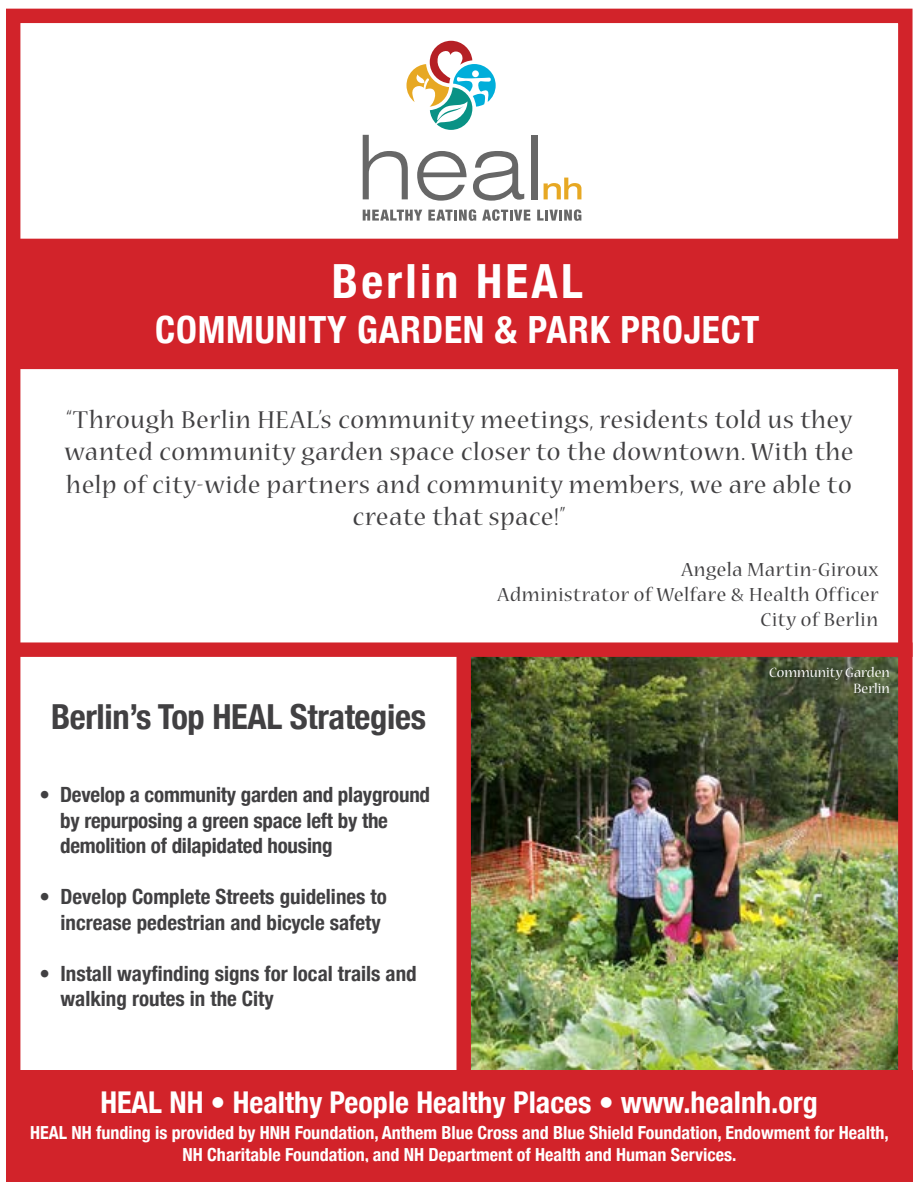
<style>
.page{position:relative;width:918px;height:1188px;background:#fff}
.page>*{position:absolute;margin:0;border:0;box-sizing:border-box;transform-origin:0 0}
.t1{font:700 condensed 47.1px "Helvetica Neue";letter-spacing:.07em;color:#fff}
.t2{font:700 condensed 37.5px "Helvetica Neue";letter-spacing:.02em;color:#fff}
.t3{font:700 condensed 34.5px "Helvetica Neue";letter-spacing:-.01em;color:#414042}
.t4{font:700 condensed 30px "Helvetica Neue";color:#fff}
.t5{font:27px/32.4px "Nueva";letter-spacing:.03em;color:#414042;text-align:center}
.t6{font:700 condensed 21px/25.5px "Helvetica Neue";color:#414042}
.t7{font:21px/25.2px "Nueva";letter-spacing:.03em;color:#414042;text-align:right}
.t8{font:700 condensed 18px/21.6px "Helvetica Neue";color:#fff;text-align:center}
.t9{font:15px/16.5px "Nueva";color:#fff;text-align:right}
</style>
<div class="page">
<img style="left:471px;top:657px;width:427px;height:413px">
<div style="left:7px;top:239px;width:904px;height:130px;background:#d2232a"></div>
<svg style="left:544px;top:178px;width:37px;height:21px"></svg>
<div style="left:531px;top:135px;width:6px;height:64px;background:#676767"></div>
<svg style="left:363px;top:41px;width:161px;height:160px"></svg>
<svg style="left:363px;top:210px;width:59px;height:11px"></svg>
<svg style="left:428px;top:209px;width:48px;height:12px"></svg>
<svg style="left:482px;top:209px;width:48px;height:12px"></svg>
<svg style="left:537px;top:209px;width:44px;height:12px"></svg>
<div style="left:6px;top:1070px;width:907px;height:112px;background:#d2232a"></div>
<div style="left:8px;top:642px;width:905px;height:15px;background:#d2232a"></div>
<div style="left:457px;top:650px;width:14px;height:428px;background:#d2232a"></div>
<div style="left:6px;top:9px;width:907px;height:1168px;border:14px solid #d2232a"></div>
<h1 class="t1" style="left:332px;top:242px;width:253px">Berlin HEAL</h1>
<h2 class="t2" style="left:155px;top:299px;width:606px">COMMUNITY GARDEN &amp; PARK PROJECT</h2>
<p class="t5" style="left:65px;top:405px;width:790px">“Through Berlin HEAL’s community meetings, residents told us they wanted community garden space closer to the downtown. With the help of city-wide partners and community members, we are able to create that space!”</p>
<p class="t7" style="left:498px;top:558px;width:382px">Angela Martin-Giroux<br>Administrator of Welfare &amp; Health Officer<br>City of Berlin</p>
<p class="t9" style="left:769px;top:664px;width:122px">Community Garden<br>Berlin</p>
<h3 class="t3" style="left:51px;top:688px;width:377px">Berlin’s Top HEAL Strategies</h3>
<p class="t6" style="left:60px;top:781px;width:372px;text-indent:-20px">• Develop a community garden and playground by repurposing a green space left by the demolition of dilapidated housing</p>
<p class="t6" style="left:40px;top:883px;width:349px;text-align:right">• Develop Complete Streets guidelines to increase pedestrian and bicycle safety</p>
<p class="t6" style="left:61px;top:959px;width:358px;text-indent:-21px">• Install wayfinding signs for local trails and walking routes in the City</p>
<h3 class="t4" style="left:100px;top:1078px;width:719px">HEAL NH • Healthy People Healthy Places • www.healnh.org</h3>
<p class="t8" style="left:30px;top:1120px;width:860px">HEAL NH funding is provided by HNH Foundation, Anthem Blue Cross and Blue Shield Foundation, Endowment for Health,<br>NH Charitable Foundation, and NH Department of Health and Human Services.</p>
</div>
